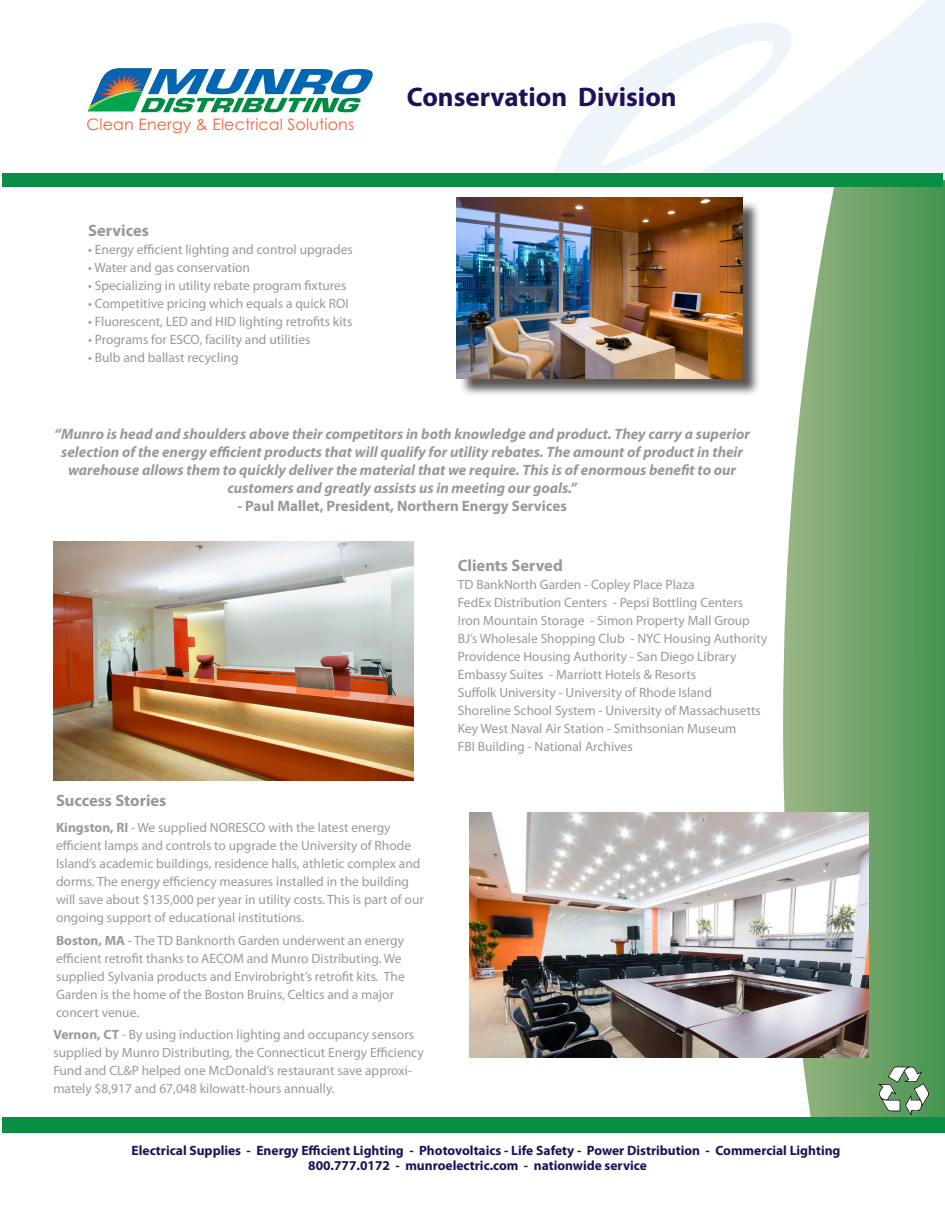
<style>
.page{position:relative;width:945px;height:1215px;background:#fff}
.page>*{position:absolute;margin:0;border:0;box-sizing:border-box;transform-origin:0 0}
.Hard{font:700 27px "Myriad Pro";color:#201058}
.Hard-2{font:700 16.5px "Myriad Pro";color:#989899}
.Hard-3{font:700 16.5px "Myriad Pro";color:#99989a}
.t1{font:15.9px "Century Gothic";letter-spacing:.005em;color:#f26638}
.Title_2{font:italic 700 15px/18px "Myriad Pro";color:#989899;text-align:center}
.Title_2-2{font:700 15px "Myriad Pro";color:#989899}
.Hard-4{font:13.5px/18px "Myriad Pro";color:#989999}
.Hard-5{font:13.5px "Myriad Pro";color:#979899}
.Hard-6{font:700 13.5px/15px "Myriad Pro";color:#201058}
.s1{font-weight:700}
</style>
<div class="page">
<svg style="left:521px;top:0;width:424px;height:180px"></svg>
<div style="left:459px;top:200px;width:301px;height:197px;background:#231f20;opacity:.75"></div>
<img style="left:457px;top:198px;width:285px;height:180px">
<svg style="left:783px;top:180px;width:162px;height:938px;background:#76aa72"></svg>
<div style="left:2px;top:174px;width:941px;height:13px;background:#0a8e46"></div>
<div style="left:2px;top:1118px;width:943px;height:15px;background:#0a8e46"></div>
<img style="left:878px;top:1064px;width:54px;height:52px">
<img style="left:53px;top:541px;width:360px;height:240px">
<svg style="left:88px;top:68px;width:285px;height:44px"></svg>
<img style="left:470px;top:812px;width:398px;height:245px">
<p class="t1" style="left:87px;top:113px;width:269px">Clean Energy &amp; Electrical Solutions</p>
<p class="Hard-2" style="left:88px;top:219px;width:62px">Services</p>
<p class="Hard-5" style="left:88px;top:241px;width:266px">• Energy efficient lighting and control upgrades</p>
<p class="Hard-5" style="left:88px;top:259px;width:163px">• Water and gas conservation</p>
<p class="Hard-5" style="left:88px;top:277px;width:260px">• Specializing in utility rebate program fixtures</p>
<p class="Hard-5" style="left:88px;top:295px;width:262px">• Competitive pricing which equals a quick ROI</p>
<p class="Hard-5" style="left:88px;top:313px;width:266px">• Fluorescent, LED and HID lighting retrofits kits</p>
<p class="Hard-5" style="left:88px;top:331px;width:224px">• Programs for ESCO, facility and utilities</p>
<p class="Hard-5" style="left:88px;top:349px;width:152px">• Bulb and ballast recycling</p>
<p class="Hard" style="left:407px;top:80px;width:271px">Conservation Division</p>
<p class="Title_2" style="left:54px;top:425px;width:697px">“Munro is head and shoulders above their competitors in both knowledge and product. They carry a superior selection of the energy efficient products that will qualify for utility rebates. The amount of product in their warehouse allows them to quickly deliver the material that we require. This is of enormous benefit to our customers and greatly assists us in meeting our goals.”</p>
<p class="Title_2-2" style="left:237px;top:496px;width:331px">- Paul Mallet, President, Northern Energy Services</p>
<p class="Hard-2" style="left:56px;top:789px;width:112px">Success Stories</p>
<p class="Hard-4" style="left:56px;top:818px;width:369px"><span class="s1">Kingston, RI</span> - We supplied NORESCO with the latest energy efficient lamps and controls to upgrade the University of Rhode Island’s academic buildings, residence halls, athletic complex and dorms. The energy efficiency measures installed in the building will save about $135,000 per year in utility costs. This is part of our ongoing support of educational institutions.</p>
<p class="Hard-4" style="left:56px;top:931px;width:350px"><span class="s1">Boston, MA</span> - The TD Banknorth Garden underwent an energy efficient retrofit thanks to AECOM and Munro Distributing. We supplied Sylvania products and Envirobright’s retrofit kits. The Garden is the home of the Boston Bruins, Celtics and a major concert venue.</p>
<p class="Hard-4" style="left:53px;top:1026px;width:372px"><span class="s1">Vernon, CT</span> - By using induction lighting and occupancy sensors supplied by Munro Distributing, the Connecticut Energy Efficiency Fund and CL&amp;P helped one McDonald’s restaurant save approxi&shy;mately $8,917 and 67,048 kilowatt-hours annually.</p>
<p class="Hard-3" style="left:458px;top:555px;width:107px">Clients Served</p>
<p class="Hard-4" style="left:458px;top:575px;width:238px">TD BankNorth Garden - Copley Place Plaza</p>
<p class="Hard-4" style="left:458px;top:593px;width:287px">FedEx Distribution Centers - Pepsi Bottling Centers</p>
<p class="Hard-4" style="left:458px;top:611px;width:294px">Iron Mountain Storage - Simon Property Mall Group</p>
<p class="Hard-4" style="left:458px;top:629px;width:311px">BJ’s Wholesale Shopping Club - NYC Housing Authority</p>
<p class="Hard-5" style="left:458px;top:648px;width:280px">Providence Housing Authority - San Diego Library</p>
<p class="Hard-5" style="left:458px;top:666px;width:240px">Embassy Suites - Marriott Hotels &amp; Resorts</p>
<p class="Hard-5" style="left:458px;top:684px;width:256px">Suffolk University - University of Rhode Island</p>
<p class="Hard-5" style="left:458px;top:702px;width:305px">Shoreline School System - University of Massachusetts</p>
<p class="Hard-5" style="left:458px;top:720px;width:280px">Key West Naval Air Station - Smithsonian Museum</p>
<p class="Hard-5" style="left:458px;top:738px;width:176px">FBI Building - National Archives</p>
<p class="Hard-6" style="left:308px;top:1142px;width:534px;text-indent:-177px">Electrical Supplies - Energy Efficient Lighting - Photovoltaics - Life Safety - Power Distribution - Commercial Lighting<br>800.777.0172 - munroelectric.com - nationwide service</p>
</div>
